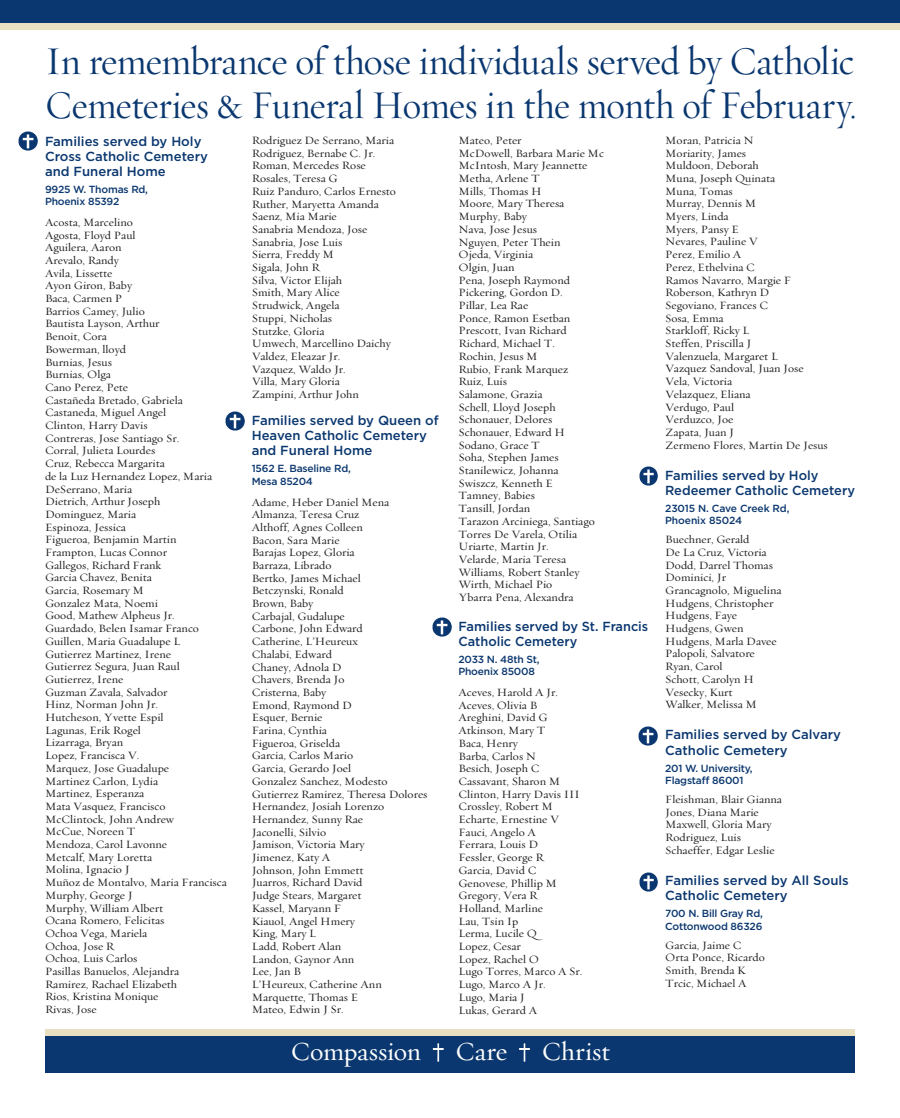
<style>
.page{position:relative;width:900px;height:1118px;background:#fff}
.page>*{position:absolute;margin:0;border:0;box-sizing:border-box;transform-origin:0 0}
.t1{font:40px/43.8px "Requiem Display HTF Roman";letter-spacing:-.015em;color:#0a376f}
.t2{font:26.25px "Requiem Text HTF Roman";letter-spacing:-.005em;color:#fff}
.t3{font:500 13.12px/15px "Gotham";color:#0a376f}
.t4{font:11.25px/12.8px "Requiem Text HTF Roman";color:#231f20;scale:1.05 1}
.t5{font:500 10.25px/12.5px "Gotham";letter-spacing:-.02em;color:#0a376f}
</style>
<div class="page">
<div style="left:45px;top:1032px;width:810px;height:41px;background:#0a376f"></div>
<div style="left:0;top:0;width:900px;height:26px;background:#0a376f"></div>
<div style="left:0;top:23px;width:900px;height:7px;background:#e8dec2"></div>
<div style="left:45px;top:1029px;width:810px;height:7px;background:#e8dec2"></div>
<svg style="left:433px;top:1043px;width:11px;height:18px"></svg>
<svg style="left:519px;top:1043px;width:11px;height:18px"></svg>
<img style="left:19px;top:131px;width:18px;height:19px">
<img style="left:432px;top:618px;width:19px;height:19px">
<img style="left:639px;top:872px;width:19px;height:19px">
<img style="left:225px;top:412px;width:19px;height:19px">
<img style="left:639px;top:466px;width:19px;height:19px">
<img style="left:639px;top:726px;width:19px;height:19px">
<h1 class="t1" style="left:45px;top:41px;width:814px">In remembrance of those individuals served by Catholic<br>Cemeteries &amp; Funeral Homes in the month of February.</h1>
<p class="t3" style="left:45px;top:133px;width:165px">Families served by Holy<br>Cross Catholic Cemetery and Funeral Home</p>
<p class="t5" style="left:45px;top:182px;width:105px">9925 W. Thomas Rd,<br>Phoenix 85392</p>
<p class="t4" style="left:45px;top:216px;width:175px">Acosta, Marcelino<br>Agosta, Floyd Paul<br>Aguilera, Aaron<br>Arevalo, Randy<br>Avila, Lissette<br>Ayon Giron, Baby<br>Baca, Carmen P<br>Barrios Camey, Julio<br>Bautista Layson, Arthur<br>Benoit, Cora<br>Bowerman, lloyd<br>Burnias, Jesus<br>Burnias, Olga<br>Cano Perez, Pete<br>Castañeda Bretado, Gabriela<br>Castaneda, Miguel Angel<br>Clinton, Harry Davis<br>Contreras, Jose Santiago Sr.<br>Corral, Julieta Lourdes<br>Cruz, Rebecca Margarita<br>de la Luz Hernandez Lopez, Maria<br>DeSerrano, Maria<br>Dietrich, Arthur Joseph<br>Dominguez, Maria<br>Espinoza, Jessica<br>Figueroa, Benjamin Martin<br>Frampton, Lucas Connor<br>Gallegos, Richard Frank<br>Garcia Chavez, Benita<br>Garcia, Rosemary M<br>Gonzalez Mata, Noemi<br>Good, Mathew Alpheus Jr.<br>Guardado, Belen Isamar Franco<br>Guillen, Maria Guadalupe L<br>Gutierrez Martinez, Irene<br>Gutierrez Segura, Juan Raul<br>Gutierrez, Irene<br>Guzman Zavala, Salvador<br>Hinz, Norman John Jr.<br>Hutcheson, Yvette Espil<br>Lagunas, Erik Rogel<br>Lizarraga, Bryan<br>Lopez, Francisca V.<br>Marquez, Jose Guadalupe<br>Martinez Carlon, Lydia<br>Martinez, Esperanza<br>Mata Vasquez, Francisco<br>McClintock, John Andrew<br>McCue, Noreen T<br>Mendoza, Carol Lavonne<br>Metcalf, Mary Loretta<br>Molina, Ignacio J<br>Muñoz de Montalvo, Maria Francisca<br>Murphy, George J<br>Murphy, William Albert<br>Ocana Romero, Felicitas<br>Ochoa Vega, Mariela<br>Ochoa, Jose R<br>Ochoa, Luis Carlos<br>Pasillas Banuelos, Alejandra<br>Ramirez, Rachael Elizabeth<br>Rios, Kristina Monique<br>Rivas, Jose</p>
<p class="t4" style="left:252px;top:134px;width:139px">Rodriguez De Serrano, Maria<br>Rodriguez, Bernabe C. Jr.<br>Roman, Mercedes Rose<br>Rosales, Teresa G<br>Ruiz Panduro, Carlos Ernesto<br>Ruther, Maryetta Amanda<br>Saenz, Mia Marie<br>Sanabria Mendoza, Jose<br>Sanabria, Jose Luis<br>Sierra, Freddy M<br>Sigala, John R<br>Silva, Victor Elijah<br>Smith, Mary Alice<br>Strudwick, Angela<br>Stuppi, Nicholas<br>Stutzke, Gloria<br>Umwech, Marcellino Daichy<br>Valdez, Eleazar Jr.<br>Vazquez, Waldo Jr.<br>Villa, Mary Gloria<br>Zampini, Arthur John</p>
<p class="t3" style="left:252px;top:413px;width:189px">Families served by Queen of<br>Heaven Catholic Cemetery and Funeral Home</p>
<p class="t5" style="left:252px;top:462px;width:101px">1562 E. Baseline Rd,<br>Mesa 85204</p>
<p class="t4" style="left:252px;top:496px;width:169px">Adame, Heber Daniel Mena<br>Almanza, Teresa Cruz<br>Althoff, Agnes Colleen<br>Bacon, Sara Marie<br>Barajas Lopez, Gloria<br>Barraza, Librado<br>Bertko, James Michael<br>Betczynski, Ronald<br>Brown, Baby<br>Carbajal, Gudalupe<br>Carbone, John Edward<br>Catherine, L’Heureux<br>Chalabi, Edward<br>Chaney, Adnola D<br>Chavers, Brenda Jo<br>Cristerna, Baby<br>Emond, Raymond D<br>Esquer, Bernie<br>Farina, Cynthia<br>Figueroa, Griselda<br>Garcia, Carlos Mario<br>Garcia, Gerardo Joel<br>Gonzalez Sanchez, Modesto<br>Gutierrez Ramirez, Theresa Dolores<br>Hernandez, Josiah Lorenzo<br>Hernandez, Sunny Rae<br>Jaconelli, Silvio<br>Jamison, Victoria Mary<br>Jimenez, Katy A<br>Johnson, John Emmett<br>Juarros, Richard David<br>Judge Stears, Margaret<br>Kassel, Maryann F<br>Kiauol, Angel Hmery<br>King, Mary L<br>Ladd, Robert Alan<br>Landon, Gaynor Ann<br>Lee, Jan B<br>L’Heureux, Catherine Ann<br>Marquette, Thomas E<br>Mateo, Edwin J Sr.</p>
<p class="t4" style="left:458px;top:134px;width:140px">Mateo, Peter<br>McDowell, Barbara Marie Mc<br>McIntosh, Mary Jeannette<br>Metha, Arlene T<br>Mills, Thomas H<br>Moore, Mary Theresa<br>Murphy, Baby<br>Nava, Jose Jesus<br>Nguyen, Peter Thein<br>Ojeda, Virginia<br>Olgin, Juan<br>Pena, Joseph Raymond<br>Pickering, Gordon D.<br>Pillar, Lea Rae<br>Ponce, Ramon Esetban<br>Prescott, Ivan Richard<br>Richard, Michael T.<br>Rochin, Jesus M<br>Rubio, Frank Marquez<br>Ruiz, Luis<br>Salamone, Grazia<br>Schell, Lloyd Joseph<br>Schonauer, Delores<br>Schonauer, Edward H<br>Sodano, Grace T<br>Soha, Stephen James<br>Stanilewicz, Johanna<br>Swiszcz, Kenneth E<br>Tamney, Babies<br>Tansill, Jordan<br>Tarazon Arciniega, Santiago<br>Torres De Varela, Otilia<br>Uriarte, Martin Jr.<br>Velarde, Maria Teresa<br>Williams, Robert Stanley<br>Wirth, Michael Pio<br>Ybarra Pena, Alexandra</p>
<p class="t3" style="left:458px;top:618px;width:191px">Families served by St. Francis<br>Catholic Cemetery</p>
<p class="t5" style="left:458px;top:652px;width:83px">2033 N. 48th St,<br>Phoenix 85008</p>
<p class="t4" style="left:458px;top:686px;width:120px">Aceves, Harold A Jr.<br>Aceves, Olivia B<br>Areghini, David G<br>Atkinson, Mary T<br>Baca, Henry<br>Barba, Carlos N<br>Besich, Joseph C<br>Cassavant, Sharon M<br>Clinton, Harry Davis III<br>Crossley, Robert M<br>Echarte, Ernestine V<br>Fauci, Angelo A<br>Ferrara, Louis D<br>Fessler, George R<br>Garcia, David C<br>Genovese, Phillip M<br>Gregory, Vera R<br>Holland, Marline<br>Lau, Tsin Ip<br>Lerma, Lucile Q<br>Lopez, Cesar<br>Lopez, Rachel O<br>Lugo Torres, Marco A Sr.<br>Lugo, Marco A Jr.<br>Lugo, Maria J<br>Lukas, Gerard A</p>
<h2 class="t2" style="left:291px;top:1036px;width:132px">Compassion</h2>
<h2 class="t2" style="left:456px;top:1036px;width:53px">Care</h2>
<h2 class="t2" style="left:542px;top:1036px;width:70px">Christ</h2>
<p class="t4" style="left:665px;top:134px;width:157px">Moran, Patricia N<br>Moriarity, James<br>Muldoon, Deborah<br>Muna, Joseph Quinata<br>Muna, Tomas<br>Murray, Dennis M<br>Myers, Linda<br>Myers, Pansy E<br>Nevares, Pauline V<br>Perez, Emilio A<br>Perez, Ethelvina C<br>Ramos Navarro, Margie F<br>Roberson, Kathryn D<br>Segoviano, Frances C<br>Sosa, Emma<br>Starkloff, Ricky L<br>Steffen, Priscilla J<br>Valenzuela, Margaret L<br>Vazquez Sandoval, Juan Jose<br>Vela, Victoria<br>Velazquez, Eliana<br>Verdugo, Paul<br>Verduzco, Joe<br>Zapata, Juan J<br>Zermeno Flores, Martin De Jesus</p>
<p class="t3" style="left:665px;top:467px;width:191px">Families served by Holy<br>Redeemer Catholic Cemetery</p>
<p class="t5" style="left:665px;top:501px;width:126px">23015 N. Cave Creek Rd,<br>Phoenix 85024</p>
<p class="t4" style="left:665px;top:533px;width:112px">Buechner, Gerald<br>De La Cruz, Victoria<br>Dodd, Darrel Thomas<br>Dominici, Jr<br>Grancagnolo, Miguelina<br>Hudgens, Christopher<br>Hudgens, Faye<br>Hudgens, Gwen<br>Hudgens, Marla Davee<br>Palopoli, Salvatore<br>Ryan, Carol<br>Schott, Carolyn H<br>Vesecky, Kurt<br>Walker, Melissa M</p>
<p class="t3" style="left:665px;top:727px;width:177px">Families served by Calvary<br>Catholic Cemetery</p>
<p class="t5" style="left:665px;top:761px;width:89px">201 W. University,<br>Flagstaff 86001</p>
<p class="t4" style="left:665px;top:793px;width:113px">Fleishman, Blair Gianna<br>Jones, Diana Marie<br>Maxwell, Gloria Mary<br>Rodriguez, Luis<br>Schaeffer, Edgar Leslie</p>
<p class="t3" style="left:665px;top:872px;width:185px">Families served by All Souls<br>Catholic Cemetery</p>
<p class="t5" style="left:665px;top:907px;width:99px">700 N. Bill Gray Rd,<br>Cottonwood 86326</p>
<p class="t4" style="left:665px;top:938px;width:96px">Garcia, Jaime C<br>Orta Ponce, Ricardo<br>Smith, Brenda K<br>Trcic, Michael A</p>
</div>
